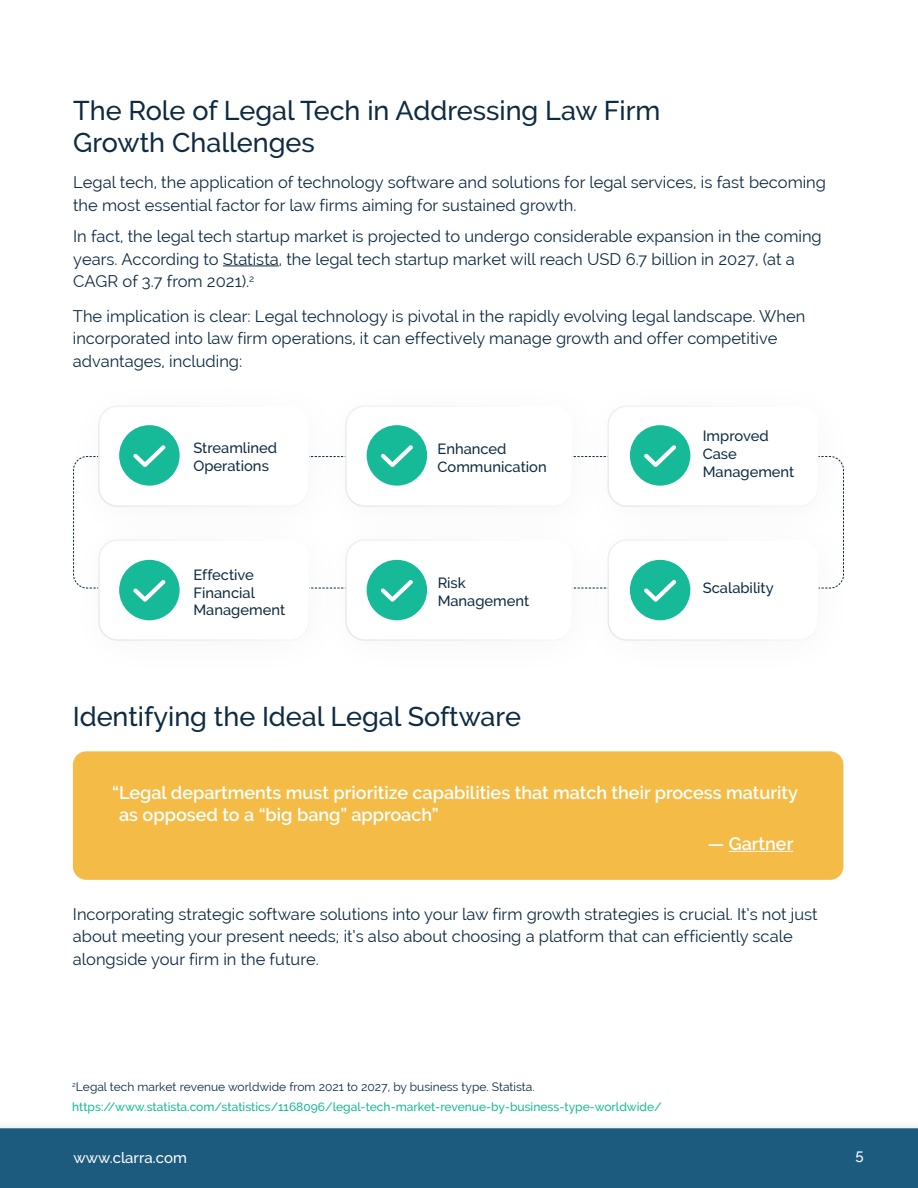
<style>
.page{position:relative;width:918px;height:1188px;background:#fff}
.page>*{position:absolute;margin:0;border:0;box-sizing:border-box;transform-origin:0 0}
.Header_1{font:500 27px/32.4px "Raleway";color:#0f2b42}
.t1{font:600 18px/21.6px "Raleway";color:#fff}
.Paragraph_Style_1{font:16.5px/22.5px "Raleway";color:#0f2b42}
.t2{font:500 15px "Raleway";color:#fff}
.t3{font:500 14.7px/17.7px "Raleway";color:#0f2b42}
.t4{font:500 12px "Raleway";color:#16b998}
.t5{font:12px "Raleway";color:#0c2a42}
</style>
<div class="page">
<div style="left:0;top:1120px;width:918px;height:68px;background:#f9f9f9"></div>
<div style="left:0;top:1128px;width:918px;height:60px;background:#1d5b7e"></div>
<hr style="left:223px;top:266px;width:56px;height:1px;background:#0f2b42">
<div style="left:73px;top:751px;width:770px;height:129px;background:#f4bc47;border-radius:14px"></div>
<hr style="left:729px;top:851px;width:64px;height:1px;background:#fff">
<div style="left:345px;top:405px;width:228px;height:102px;border:2px solid #fff;border-radius:19px"></div>
<div style="left:345px;top:539px;width:228px;height:102px;border:2px solid #fff;border-radius:19px"></div>
<div style="left:572px;top:373px;width:287px;height:178px;background:#fff"></div>
<div style="left:607px;top:405px;width:212px;height:102px;border:2px solid #fff;border-radius:19px"></div>
<div style="left:572px;top:507px;width:288px;height:177px;background:#fff"></div>
<div style="left:608px;top:539px;width:211px;height:102px;border:2px solid #fff;border-radius:19px"></div>
<div style="left:63px;top:373px;width:287px;height:178px;background:#fff"></div>
<div style="left:98px;top:405px;width:211px;height:102px;border:2px solid #fff;border-radius:19px"></div>
<div style="left:63px;top:507px;width:287px;height:177px;background:#fff"></div>
<div style="left:98px;top:539px;width:211px;height:102px;border:2px solid #fff;border-radius:19px"></div>
<div style="left:119px;top:425px;width:61px;height:61px;background:#16b998;border-radius:50%"></div>
<div style="left:367px;top:425px;width:60px;height:61px;background:#16b998;border-radius:50%"></div>
<div style="left:630px;top:425px;width:60px;height:61px;background:#16b998;border-radius:50%"></div>
<div style="left:119px;top:560px;width:61px;height:60px;background:#16b998;border-radius:50%"></div>
<div style="left:367px;top:560px;width:60px;height:60px;background:#16b998;border-radius:50%"></div>
<div style="left:630px;top:560px;width:60px;height:60px;background:#16b998;border-radius:50%"></div>
<svg style="left:73px;top:445px;width:771px;height:157px"></svg>
<p class="Header_1" style="left:73px;top:94px;width:589px">The Role of Legal Tech in Addressing Law Firm<br>Growth Challenges</p>
<p class="Paragraph_Style_1" style="left:73px;top:171px;width:754px">Legal tech, the application of technology software and solutions for legal services, is fast becoming the most essential factor for law firms aiming for sustained growth.</p>
<p class="Paragraph_Style_1" style="left:73px;top:225px;width:750px">In fact, the legal tech startup market is projected to undergo considerable expansion in the coming years. According to Statista, the legal tech startup market will reach USD 6.7 billion in 2027, (at a<br>CAGR of 3.7 from 2021).<sup>2</sup></p>
<p class="Paragraph_Style_1" style="left:73px;top:305px;width:734px">The implication is clear: Legal technology is pivotal in the rapidly evolving legal landscape. When incorporated into law firm operations, it can effectively manage growth and offer competitive advantages, including:</p>
<p class="t3" style="left:193px;top:439px;width:85px">Streamlined<br>Operations</p>
<p class="t3" style="left:194px;top:566px;width:93px">Effective<br>Financial<br>Management</p>
<p class="t3" style="left:438px;top:440px;width:111px">Enhanced<br>Communication</p>
<p class="t3" style="left:438px;top:574px;width:93px">Risk<br>Management</p>
<p class="Header_1" style="left:73px;top:700px;width:450px">Identifying the Ideal Legal Software</p>
<p class="t3" style="left:703px;top:427px;width:93px">Improved<br>Case<br>Management</p>
<p class="t3" style="left:703px;top:579px;width:72px">Scalability</p>
<p class="t1" style="left:119px;top:782px;width:680px;text-indent:-7px">“Legal departments must prioritize capabilities that match their process maturity as opposed to a “big bang” approach”</p>
<p class="t1" style="left:708px;top:833px;width:87px">— Gartner</p>
<p class="Paragraph_Style_1" style="left:73px;top:903px;width:746px">Incorporating strategic software solutions into your law firm growth strategies is crucial. It’s not just about meeting your present needs; it’s also about choosing a platform that can efficiently scale alongside your firm in the future.</p>
<p class="t5" style="left:72px;top:1080px;width:464px"><sup>2</sup>Legal tech market revenue worldwide from 2021 to 2027, by business type. Statista.</p>
<p class="t4" style="left:72px;top:1100px;width:591px">https://www.statista.com/statistics/1168096/legal-tech-market-revenue-by-business-type-worldwide/</p>
<p class="t2" style="left:73px;top:1149px;width:115px">www.clarra.com</p>
<p class="t2" style="left:855px;top:1147px;width:10px">5</p>
</div>
